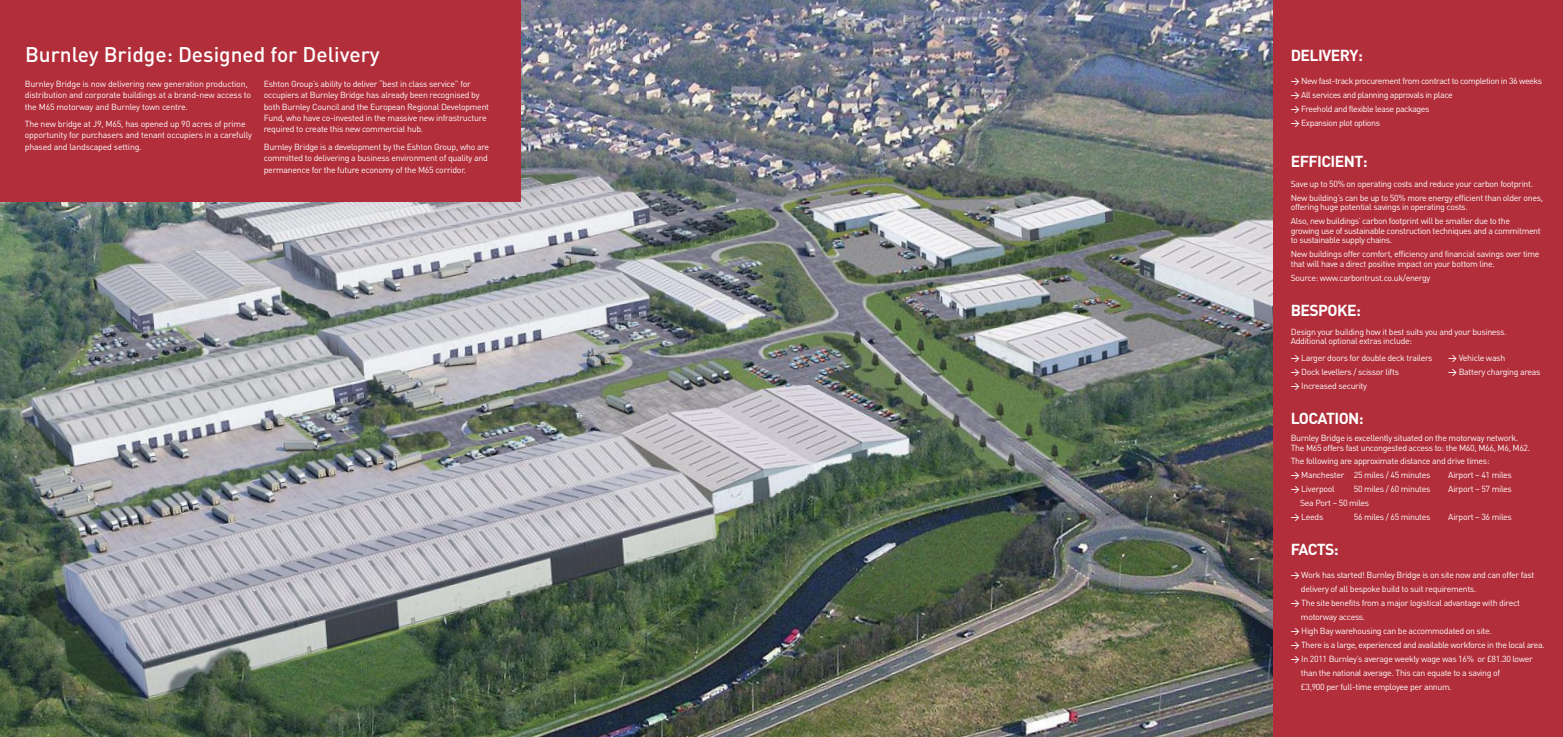
<style>
.page{position:relative;width:1563px;height:737px;background:#fff}
.page>*{position:absolute;margin:0;border:0;box-sizing:border-box;transform-origin:0 0}
.t1{font:500 20.91px "DIN";color:#fff}
.t2{font:700 15.75px "DIN";letter-spacing:-.035em;color:#fff}
.t3{font:8.75px/11.4px "DIN";letter-spacing:-.035em;color:#fff}
.s1{font-weight:500}
</style>
<div class="page">
<img style="left:0;top:0;width:1272px;height:737px">
<div style="left:0;top:0;width:521px;height:202px;background:#b12e3a"></div>
<div style="left:1272px;top:0;width:291px;height:737px;background:#b12e3a"></div>
<h1 class="t1" style="left:25px;top:42px;width:356px">Burnley Bridge: Designed for Delivery</h1>
<h2 class="t2" style="left:1290px;top:46px;width:74px">DELIVERY:</h2>
<p class="t3" style="left:1290px;top:74px;width:253px;line-height:14px"><span class="s1">&gt;</span> New fast-track procurement from contract to completion in 36 weeks <span class="s1">&gt;</span> All services and planning approvals in place<br><span class="s1">&gt;</span> Freehold and flexible lease packages<br><span class="s1">&gt;</span> Expansion plot options</p>
<h2 class="t2" style="left:1290px;top:153px;width:78px">EFFICIENT:</h2>
<p class="t3" style="left:1290px;top:176px;width:254px;line-height:14px">Save up to 50% on operating costs and reduce your carbon footprint.<br>New building’s can be up to 50% more energy efficient than older ones,</p>
<p class="t3" style="left:1290px;top:200px;width:221px;line-height:14px">offering huge potential savings in operating costs.<br>Also, new buildings’ carbon footprint will be smaller due to the</p>
<p class="t3" style="left:1290px;top:226px;width:251px;line-height:9.6px">growing use of sustainable construction techniques and a commitment to sustainable supply chains.</p>
<p class="t3" style="left:1290px;top:250px;width:250px;line-height:9.6px">New buildings offer comfort, efficiency and financial savings over time that will have a direct positive impact on your bottom line.</p>
<p class="t3" style="left:1290px;top:272px;width:141px">Source: www.carbontrust.co.uk/energy</p>
<h2 class="t2" style="left:1290px;top:301px;width:72px">BESPOKE:</h2>
<p class="t3" style="left:1290px;top:327px;width:217px;line-height:9.6px">Design your building how it best suits you and your business.<br>Additional optional extras include:</p>
<p class="t3" style="left:1290px;top:352px;width:143px"><span class="s1">&gt;</span> Larger doors for double deck trailers</p>
<p class="t3" style="left:1448px;top:352px;width:58px"><span class="s1">&gt;</span> Vehicle wash</p>
<p class="t3" style="left:1290px;top:366px;width:110px"><span class="s1">&gt;</span> Dock levellers / scissor lifts</p>
<p class="t3" style="left:1448px;top:366px;width:94px"><span class="s1">&gt;</span> Battery charging areas</p>
<p class="t3" style="left:1290px;top:380px;width:78px"><span class="s1">&gt;</span> Increased security</p>
<h2 class="t2" style="left:1290px;top:409px;width:74px">LOCATION:</h2>
<p class="t3" style="left:1290px;top:433px;width:241px;line-height:9.6px">Burnley Bridge is excellently situated on the motorway network.<br>The M65 offers fast uncongested access to: the M60, M66, M6, M62.</p>
<p class="t3" style="left:1290px;top:454px;width:200px;line-height:14px">The following are approximate distance and drive times: <span class="s1">&gt;</span> Manchester 25 miles / 45 minutes</p>
<p class="t3" style="left:264px;top:78px;width:227px">Eshton Group’s ability to deliver “best in class service” for occupiers at Burnley Bridge has already been recognised by both Burnley Council and the European Regional Development Fund, who have co-invested in the massive new infrastructure required to create this new commercial hub.</p>
<p class="t3" style="left:264px;top:141px;width:227px">Burnley Bridge is a development by the Eshton Group, who are committed to delivering a business environment of quality and permanence for the future economy of the M65 corridor.</p>
<p class="t3" style="left:25px;top:78px;width:228px">Burnley Bridge is now delivering new generation production, distribution and corporate buildings at a brand-new access to the M65 motorway and Burnley town centre.</p>
<p class="t3" style="left:25px;top:118px;width:229px">The new bridge at J9, M65, has opened up 90 acres of prime opportunity for purchasers and tenant occupiers in a carefully phased and landscaped setting.</p>
<p class="t3" style="left:1448px;top:469px;width:65px">Airport – 41 miles</p>
<p class="t3" style="left:1290px;top:483px;width:45px"><span class="s1">&gt;</span> Liverpool</p>
<p class="t3" style="left:1353px;top:483px;width:78px">50 miles / 60 minutes</p>
<p class="t3" style="left:1448px;top:483px;width:65px">Airport – 57 miles</p>
<p class="t3" style="left:1290px;top:496px;width:80px;line-height:14px;text-indent:9px">Sea Port – 50 miles <span class="s1">&gt;</span> Leeds</p>
<p class="t3" style="left:1353px;top:511px;width:78px">56 miles / 65 minutes</p>
<p class="t3" style="left:1448px;top:511px;width:65px">Airport – 36 miles</p>
<h2 class="t2" style="left:1290px;top:540px;width:50px">FACTS:</h2>
<p class="t3" style="left:1290px;top:569px;width:245px"><span class="s1">&gt;</span> Work has started! Burnley Bridge is on site now and can offer fast</p>
<p class="t3" style="left:1301px;top:583px;width:177px">delivery of all bespoke build to suit requirements.</p>
<p class="t3" style="left:1290px;top:597px;width:231px"><span class="s1">&gt;</span> The site benefits from a major logistical advantage with direct</p>
<p class="t3" style="left:1301px;top:611px;width:66px">motorway access.</p>
<p class="t3" style="left:1290px;top:625px;width:202px"><span class="s1">&gt;</span> High Bay warehousing can be accommodated on site.</p>
<p class="t3" style="left:1290px;top:639px;width:255px"><span class="s1">&gt;</span> There is a large, experienced and available workforce in the local area.</p>
<p class="t3" style="left:1290px;top:653px;width:244px"><span class="s1">&gt;</span> In 2011 Burnley’s average weekly wage was 16% or £81.30 lower</p>
<p class="t3" style="left:1301px;top:667px;width:201px">than the national average. This can equate to a saving of</p>
<p class="t3" style="left:1301px;top:681px;width:152px">£3,900 per full-time employee per annum.</p>
</div>
